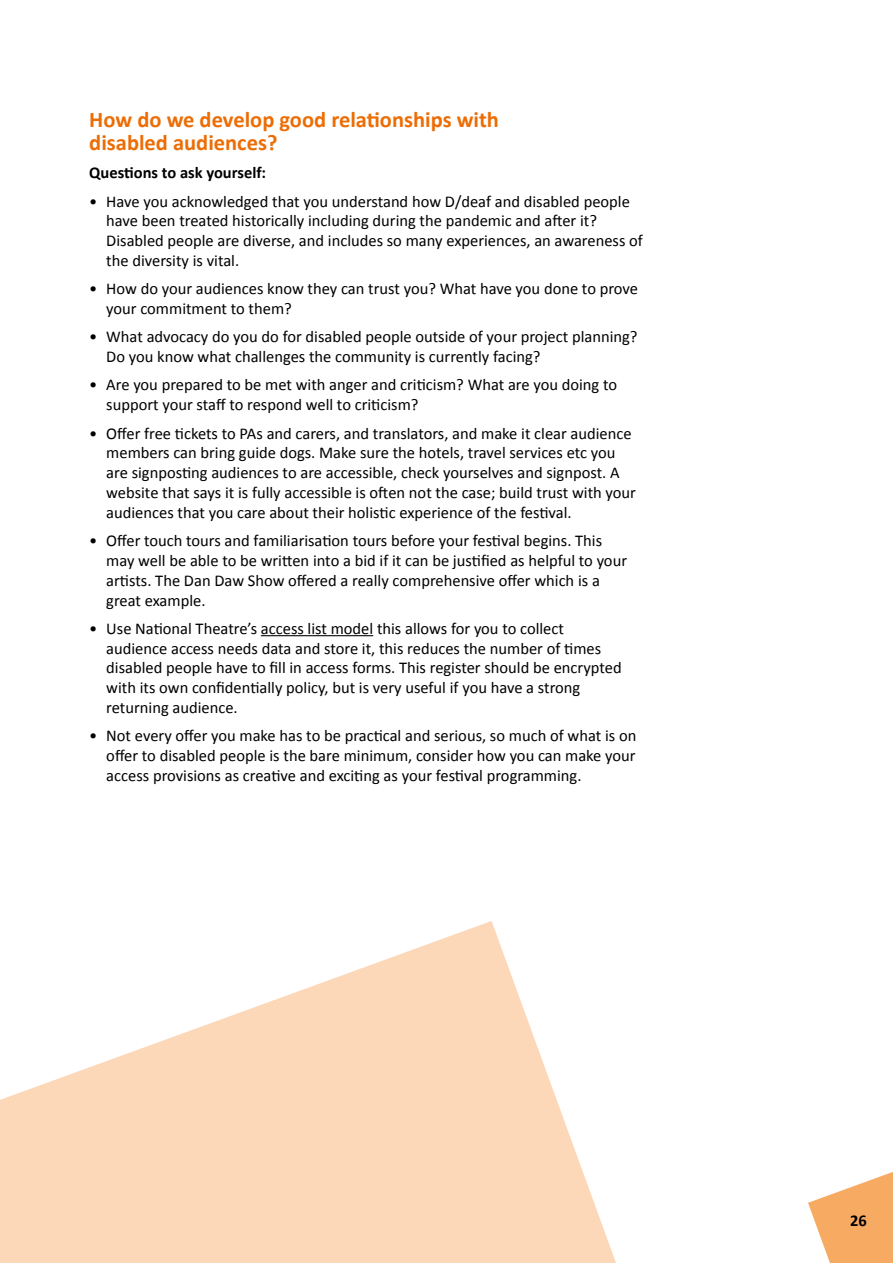
<style>
.page{position:relative;width:893px;height:1263px;background:#fff}
.page>*{position:absolute;margin:0;border:0;box-sizing:border-box;transform-origin:0 0}
.Subheading{font:700 22.5px/22.5px "Calibri";color:#ed6d05}
.t1{font:16.5px/19.8px "Calibri";color:#000}
.Body_before_bullets{font:700 16.5px "Calibri";color:#000}
</style>
<div class="page">
<hr style="left:261px;top:635px;width:112px;height:1px;background:#000">
<svg style="left:0;top:921px;width:616px;height:342px;fill:#fcd7b8"></svg>
<svg style="left:808px;top:1172px;width:85px;height:91px"></svg>
<h3 class="Subheading" style="left:89px;top:108px;width:411px">How do we develop good relationships with disabled audiences?</h3>
<p class="Body_before_bullets" style="left:89px;top:161px;width:178px">Questions to ask yourself:</p>
<p class="t1" style="left:106px;top:191px;width:538px;text-indent:-17px">• Have you acknowledged that you understand how D/deaf and disabled people have been treated historically including during the pandemic and after it?<br>Disabled people are diverse, and includes so many experiences, an awareness of the diversity is vital.</p>
<p class="t1" style="left:106px;top:278px;width:533px;text-indent:-17px">• How do your audiences know they can trust you? What have you done to prove your commitment to them?</p>
<p class="t1" style="left:106px;top:327px;width:533px;text-indent:-17px">• What advocacy do you do for disabled people outside of your project planning?<br>Do you know what challenges the community is currently facing?</p>
<p class="t1" style="left:106px;top:375px;width:512px;text-indent:-17px">• Are you prepared to be met with anger and criticism? What are you doing to support your staff to respond well to criticism?</p>
<p class="t1" style="left:106px;top:423px;width:531px;text-indent:-17px">• Offer free tickets to PAs and carers, and translators, and make it clear audience members can bring guide dogs. Make sure the hotels, travel services etc you are signposting audiences to are accessible, check yourselves and signpost. A website that says it is fully accessible is often not the case; build trust with your audiences that you care about their holistic experience of the festival.</p>
<p class="t1" style="left:106px;top:530px;width:522px;text-indent:-17px">• Offer touch tours and familiarisation tours before your festival begins. This may well be able to be written into a bid if it can be justified as helpful to your artists. The Dan Daw Show offered a really comprehensive offer which is a great example.</p>
<p class="t1" style="left:106px;top:618px;width:517px;text-indent:-17px">• Use National Theatre’s access list model this allows for you to collect audience access needs data and store it, this reduces the number of times disabled people have to fill in access forms. This register should be encrypted with its own confidentially policy, but is very useful if you have a strong returning audience.</p>
<p class="t1" style="left:106px;top:725px;width:532px;text-align:justify;text-indent:-17px">• Not every offer you make has to be practical and serious, so much of what is on offer to disabled people is the bare minimum, consider how you can make your access provisions as creative and exciting as your festival programming.</p>
<p class="Body_before_bullets" style="left:850px;top:1209px;width:18px">26</p>
</div>
